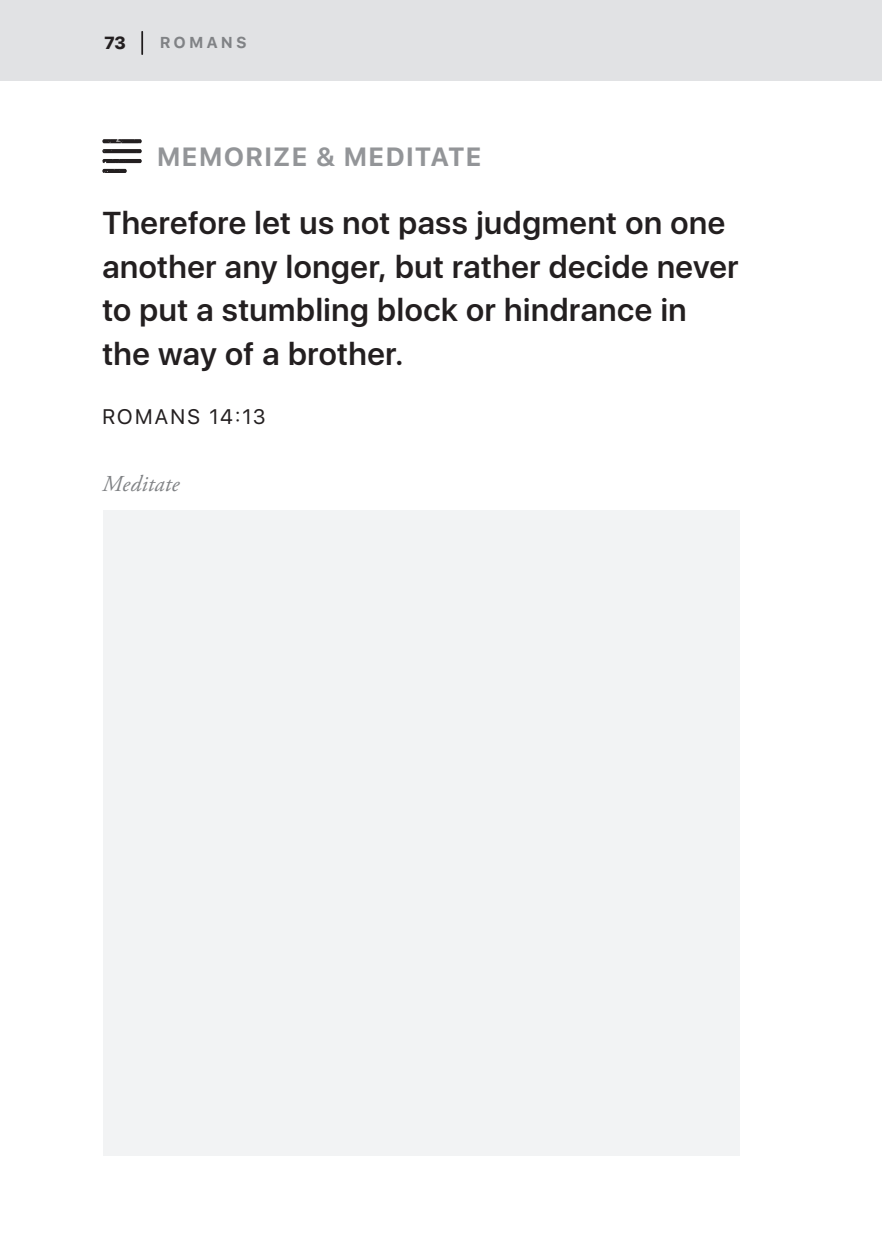
<style>
.page{position:relative;width:882px;height:1260px;background:#fff}
.page>*{position:absolute;margin:0;border:0;box-sizing:border-box;transform-origin:0 0}
.t1{font:600 31.5px/43.8px "SFUI Display";letter-spacing:.02em;color:#231f20}
.t2{font:700 26.25px "SFUI Display";letter-spacing:.075em;color:#939598}
.t3{font:italic 22.75px "Adobe Garamond Pro";letter-spacing:.01em;color:#808285}
.t4{font:21px "SFUI Display";letter-spacing:.11em;color:#231f20}
.t5{font:800 17.5px "SFUI Display";color:#231f20}
.t6{font:700 15.75px "SFUI Text";letter-spacing:.19em;color:#808285}
</style>
<div class="page">
<div style="left:0;top:0;width:882px;height:81px;background:#e1e2e4"></div>
<hr style="left:141px;top:32px;width:2px;height:22px;background:#231f20">
<svg style="left:102px;top:139px;width:40px;height:4px"></svg>
<svg style="left:102px;top:149px;width:40px;height:4px"></svg>
<svg style="left:102px;top:169px;width:25px;height:4px"></svg>
<svg style="left:102px;top:159px;width:40px;height:4px"></svg>
<div style="left:103px;top:510px;width:636px;height:645px;background:#f2f3f4"></div>
<p class="t5" style="left:104px;top:33px;width:23px">73</p>
<p class="t6" style="left:160px;top:31px;width:89px">ROMANS</p>
<p class="t2" style="left:158px;top:141px;width:325px">MEMORIZE &amp; MEDITATE</p>
<p class="t1" style="left:102px;top:203px;width:638px">Therefore let us not pass judgment on one another any longer, but rather decide never to put a stumbling block or hindrance in the way of a brother.</p>
<p class="t4" style="left:102px;top:400px;width:165px">ROMANS 14:13</p>
<p class="t3" style="left:102px;top:471px;width:79px">Meditate</p>
</div>
